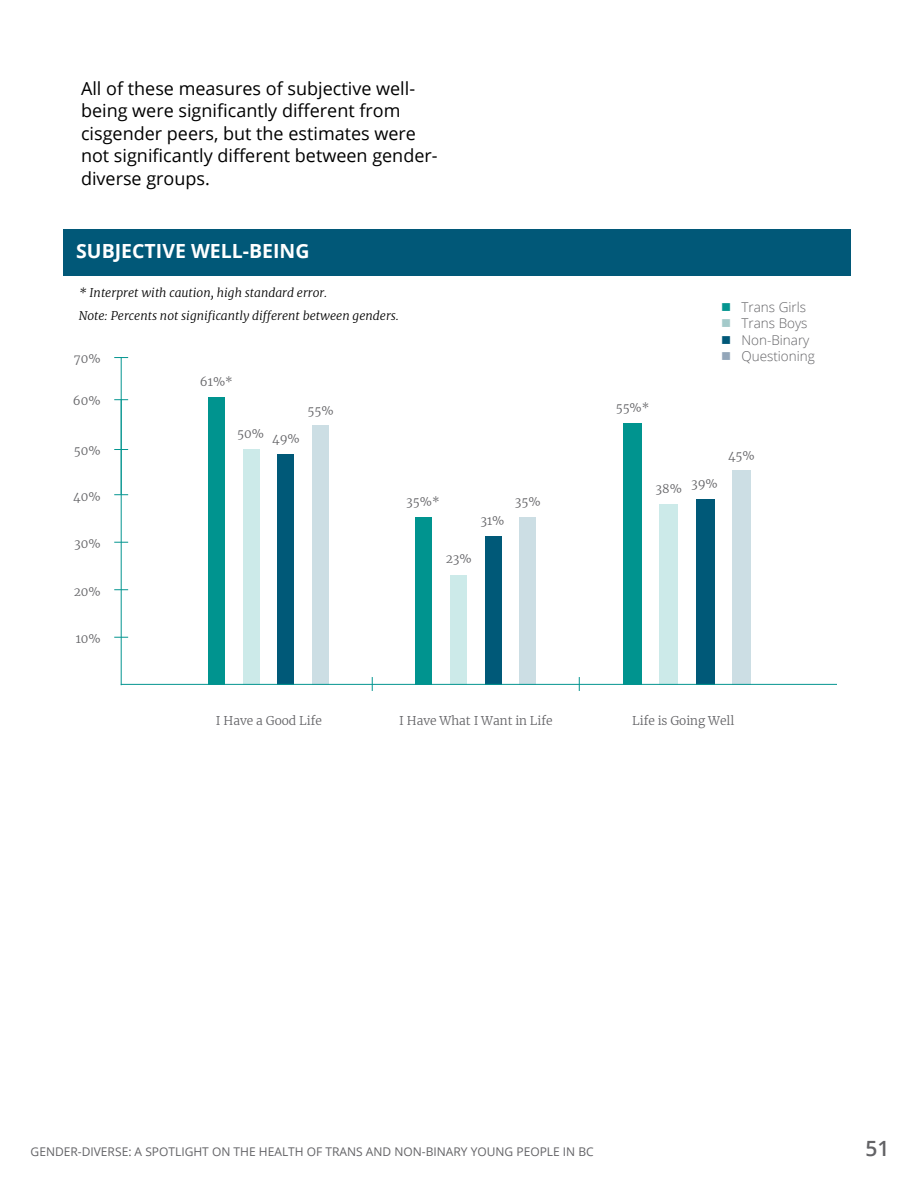
<style>
.page{position:relative;width:918px;height:1188px;background:#fff}
.page>*{position:absolute;margin:0;border:0;box-sizing:border-box;transform-origin:0 0}
.t1{font:600 21px "Open Sans";color:#636366}
.Table_Title{font:700 19.5px "Open Sans";color:#fff}
.Body{font:18px/22.5px "Open Sans";color:#000}
.t2{font:300 13.5px "Open Sans";color:#636366}
.t3{font:italic 300 12px "Merriweather";color:#000}
.t4{font:12px "Open Sans";color:#636366}
.Scale_Right_Align{font:300 12px "Merriweather";color:#636366}
.Scale_Center{font:300 12px "Merriweather";color:#636366}
</style>
<div class="page">
<div style="left:623px;top:423px;width:18px;height:262px;background:#00948f"></div>
<div style="left:660px;top:504px;width:18px;height:181px;background:#cceae9"></div>
<div style="left:696px;top:499px;width:18px;height:186px;background:#005978"></div>
<div style="left:733px;top:470px;width:18px;height:215px;background:#ccdee4"></div>
<div style="left:208px;top:397px;width:17px;height:288px;background:#00948f"></div>
<div style="left:243px;top:449px;width:16px;height:236px;background:#cceae9"></div>
<div style="left:278px;top:454px;width:16px;height:231px;background:#005978"></div>
<div style="left:312px;top:426px;width:17px;height:259px;background:#ccdee4"></div>
<div style="left:415px;top:518px;width:17px;height:167px;background:#00948f"></div>
<div style="left:450px;top:575px;width:16px;height:110px;background:#cceae9"></div>
<div style="left:485px;top:537px;width:16px;height:148px;background:#005978"></div>
<div style="left:520px;top:518px;width:16px;height:167px;background:#ccdee4"></div>
<svg style="left:372px;top:677px;width:1px;height:14px"></svg>
<svg style="left:579px;top:677px;width:1px;height:14px"></svg>
<hr style="left:121px;top:399px;width:1px;height:286px;background:#049590">
<hr style="left:121px;top:357px;width:1px;height:137px;background:#049590">
<svg style="left:114px;top:494px;width:14px;height:1px"></svg>
<svg style="left:114px;top:542px;width:14px;height:1px"></svg>
<svg style="left:114px;top:589px;width:14px;height:1px"></svg>
<svg style="left:114px;top:637px;width:14px;height:1px"></svg>
<svg style="left:114px;top:399px;width:14px;height:1px"></svg>
<svg style="left:114px;top:357px;width:14px;height:1px"></svg>
<svg style="left:114px;top:449px;width:14px;height:1px"></svg>
<div style="left:63px;top:230px;width:787px;height:46px;background:#015878"></div>
<hr style="left:121px;top:684px;width:716px;height:1px;background:#049590">
<p class="Body" style="left:81px;top:77px;width:358px">All of these measures of subjective well&shy;being were significantly different from cisgender peers, but the estimates were not significantly different between gender&shy;diverse groups.</p>
<p class="Table_Title" style="left:76px;top:237px;width:235px">SUBJECTIVE WELL-BEING</p>
<p class="t3" style="left:79px;top:284px;width:250px">* Interpret with caution, high standard error.</p>
<p class="t3" style="left:79px;top:307px;width:321px">Note: Percents not significantly different between genders.</p>
<p class="Scale_Right_Align" style="left:74px;top:350px;width:28px">70%</p>
<p class="Scale_Right_Align" style="left:73px;top:392px;width:29px">60%</p>
<p class="Scale_Right_Align" style="left:74px;top:443px;width:28px">50%</p>
<p class="Scale_Center" style="left:200px;top:373px;width:34px">61%*</p>
<p class="Scale_Center" style="left:237px;top:425px;width:28px">50%</p>
<p class="Scale_Center" style="left:272px;top:431px;width:29px">49%</p>
<p class="Scale_Center" style="left:308px;top:402px;width:28px">55%</p>
<p class="Scale_Right_Align" style="left:73px;top:488px;width:29px">40%</p>
<p class="Scale_Right_Align" style="left:74px;top:535px;width:28px">30%</p>
<p class="Scale_Right_Align" style="left:74px;top:583px;width:28px">20%</p>
<p class="Scale_Center" style="left:406px;top:493px;width:35px">35%*</p>
<p class="Scale_Center" style="left:481px;top:512px;width:26px">31%</p>
<p class="Scale_Center" style="left:446px;top:551px;width:28px">23%</p>
<p class="Scale_Center" style="left:515px;top:494px;width:27px">35%</p>
<p class="Scale_Right_Align" style="left:76px;top:630px;width:26px">10%</p>
<p class="t2" style="left:741px;top:298px;width:66px">Trans Girls</p>
<p class="t2" style="left:741px;top:314px;width:68px">Trans Boys</p>
<p class="t2" style="left:741px;top:330px;width:70px">Non-Binary</p>
<p class="t2" style="left:741px;top:347px;width:75px">Questioning</p>
<p class="Scale_Center" style="left:616px;top:399px;width:35px">55%*</p>
<p class="Scale_Center" style="left:656px;top:481px;width:28px">38%</p>
<p class="Scale_Center" style="left:691px;top:475px;width:28px">39%</p>
<p class="Scale_Center" style="left:728px;top:447px;width:28px">45%</p>
<p class="Scale_Right_Align" style="left:216px;top:712px;width:107px">I Have a Good Life</p>
<p class="Scale_Right_Align" style="left:399px;top:712px;width:155px">I Have What I Want in Life</p>
<p class="Scale_Right_Align" style="left:632px;top:712px;width:104px">Life is Going Well</p>
<p class="t4" style="left:31px;top:1143px;width:565px">GENDER-DIVERSE: A SPOTLIGHT ON THE HEALTH OF TRANS AND NON-BINARY YOUNG PEOPLE IN BC</p>
<p class="t1" style="left:866px;top:1134px;width:25px">51</p>
</div>
